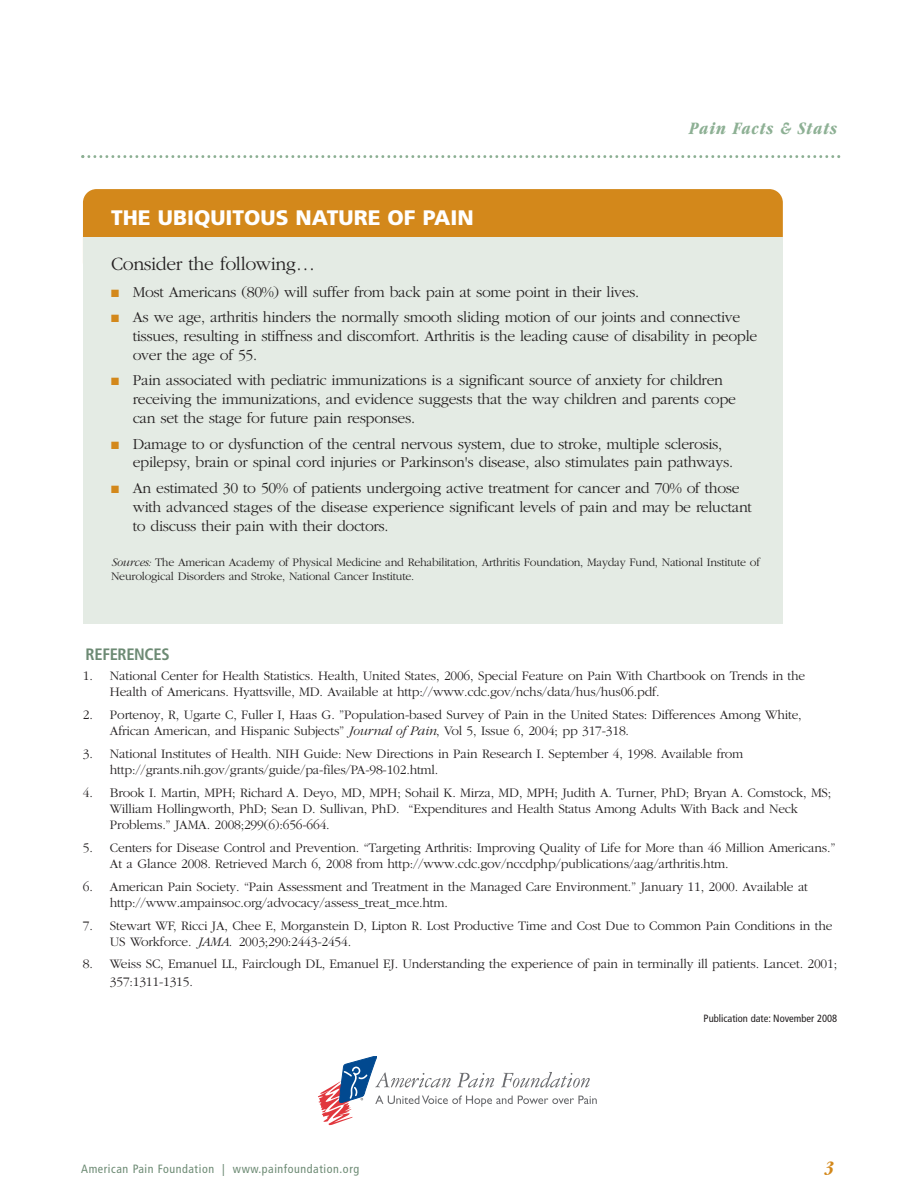
<style>
.page{position:relative;width:918px;height:1188px;background:#fff}
.page>*{position:absolute;margin:0;border:0;box-sizing:border-box;transform-origin:0 0}
.t1{font:900 21px "Frutiger";color:#fff}
.t2{font:300 19.5px "Garamond";letter-spacing:-.02em;color:#231f20}
.t3{font:italic 700 condensed 18px "Garamond";letter-spacing:.05em;color:#8db094}
.t4{font:italic 700 condensed 18px "Garamond";color:#d3881b}
.t5{font:700 condensed 16.5px "Frutiger";letter-spacing:-.02em;color:#6c8a73}
.t6{font:300 15.75px/18.9px "Garamond";letter-spacing:-.02em;color:#231f20}
.t7{font:300 13.5px/16.2px "Garamond";letter-spacing:-.015em;color:#231f20}
.t8{font:300 12px/13.5px "Garamond";letter-spacing:-.02em;color:#231f20}
.t9{font:condensed 12px "Frutiger";letter-spacing:.05em;color:#6c8a73}
.t10{font:condensed 10.5px "Frutiger";color:#231f20}
.s1{color:#d3881b}
.s2{font-style:italic}
</style>
<div class="page">
<svg style="left:81px;top:155px;width:759px;height:3px"></svg>
<div style="left:83px;top:189px;width:700px;height:87px;background:#d3881b;border-radius:14px"></div>
<div style="left:83px;top:238px;width:700px;height:386px;background:#e4ebe4"></div>
<svg style="left:318px;top:1056px;width:279px;height:69px"></svg>
<h3 class="t3" style="left:690px;top:122px;width:149px">Pain Facts &amp; Stats</h3>
<h1 class="t1" style="left:111px;top:209px;width:364px">THE UBIQUITOUS NATURE OF PAIN</h1>
<h2 class="t2" style="left:111px;top:251px;width:206px">Consider the following…</h2>
<p class="t6" style="left:111px;top:282px;width:530px"><span class="s1">■</span> Most Americans (80%) will suffer from back pain at some point in their lives.</p>
<p class="t6" style="left:133px;top:307px;width:626px;text-indent:-22px"><span class="s1">■</span> As we age, arthritis hinders the normally smooth sliding motion of our joints and connective tissues, resulting in stiffness and discomfort. Arthritis is the leading cause of disability in people over the age of 55.</p>
<p class="t6" style="left:133px;top:370px;width:605px;text-indent:-22px"><span class="s1">■</span> Pain associated with pediatric immunizations is a significant source of anxiety for children receiving the immunizations, and evidence suggests that the way children and parents cope can set the stage for future pain responses.</p>
<p class="t6" style="left:133px;top:434px;width:602px;text-indent:-22px"><span class="s1">■</span> Damage to or dysfunction of the central nervous system, due to stroke, multiple sclerosis, epilepsy, brain or spinal cord injuries or Parkinson's disease, also stimulates pain pathways.</p>
<p class="t6" style="left:133px;top:478px;width:621px;text-indent:-22px"><span class="s1">■</span> An estimated 30 to 50% of patients undergoing active treatment for cancer and 70% of those with advanced stages of the disease experience significant levels of pain and may be reluctant to discuss their pain with their doctors.</p>
<p class="t8" style="left:111px;top:555px;width:650px"><span class="s2">Sources:</span> The American Academy of Physical Medicine and Rehabilitation, Arthritis Foundation, Mayday Fund, National Institute of<br>Neurological Disorders and Stroke, National Cancer Institute.</p>
<p class="t5" style="left:86px;top:648px;width:85px">REFERENCES</p>
<p class="t7" style="left:110px;top:667px;width:697px;text-indent:-27px">1. National Center for Health Statistics. Health, United States, 2006, Special Feature on Pain With Chartbook on Trends in the<br>Health of Americans. Hyattsville, MD. Available at http://www.cdc.gov/nchs/data/hus/hus06.pdf.</p>
<p class="t7" style="left:110px;top:706px;width:693px;text-indent:-27px">2. Portenoy, R, Ugarte C, Fuller I, Haas G. ”Population-based Survey of Pain in the United States: Differences Among White,<br>African American, and Hispanic Subjects” <span class="s2">Journal of Pain</span>, Vol 5, Issue 6, 2004; pp 317-318.</p>
<p class="t7" style="left:110px;top:745px;width:635px;text-indent:-27px">3. National Institutes of Health. NIH Guide: New Directions in Pain Research I. September 4, 1998. Available from http://grants.nih.gov/grants/guide/pa-files/PA-98-102.html.</p>
<p class="t7" style="left:110px;top:784px;width:723px;text-indent:-27px">4. Brook I. Martin, MPH; Richard A. Deyo, MD, MPH; Sohail K. Mirza, MD, MPH; Judith A. Turner, PhD; Bryan A. Comstock, MS;<br>William Hollingworth, PhD; Sean D. Sullivan, PhD. “Expenditures and Health Status Among Adults With Back and Neck<br>Problems.” JAMA. 2008;299(6):656-664.</p>
<p class="t7" style="left:110px;top:839px;width:727px;text-indent:-27px">5. Centers for Disease Control and Prevention. “Targeting Arthritis: Improving Quality of Life for More than 46 Million Americans.”<br>At a Glance 2008. Retrieved March 6, 2008 from http://www.cdc.gov/nccdphp/publications/aag/arthritis.htm.</p>
<p class="t7" style="left:110px;top:878px;width:700px;text-indent:-27px">6. American Pain Society. “Pain Assessment and Treatment in the Managed Care Environment.” January 11, 2000. Available at http://www.ampainsoc.org/advocacy/assess_treat_mce.htm.</p>
<p class="t7" style="left:110px;top:917px;width:724px;text-indent:-27px">7. Stewart WF, Ricci JA, Chee E, Morganstein D, Lipton R. Lost Productive Time and Cost Due to Common Pain Conditions in the<br>US Workforce. <span class="s2">JAMA</span>. 2003;290:2443-2454.</p>
<p class="t7" style="left:110px;top:955px;width:729px;line-height:17.9px;text-indent:-27px">8. Weiss SC, Emanuel LL, Fairclough DL, Emanuel EJ. Understanding the experience of pain in terminally ill patients. Lancet. 2001;<br>357:1311-1315.</p>
<p class="t10" style="left:704px;top:1014px;width:135px">Publication date: November 2008</p>
<p class="t9" style="left:81px;top:1164px;width:280px">American Pain Foundation | www.painfoundation.org</p>
<h3 class="t4" style="left:825px;top:1161px;width:10px">3</h3>
</div>
